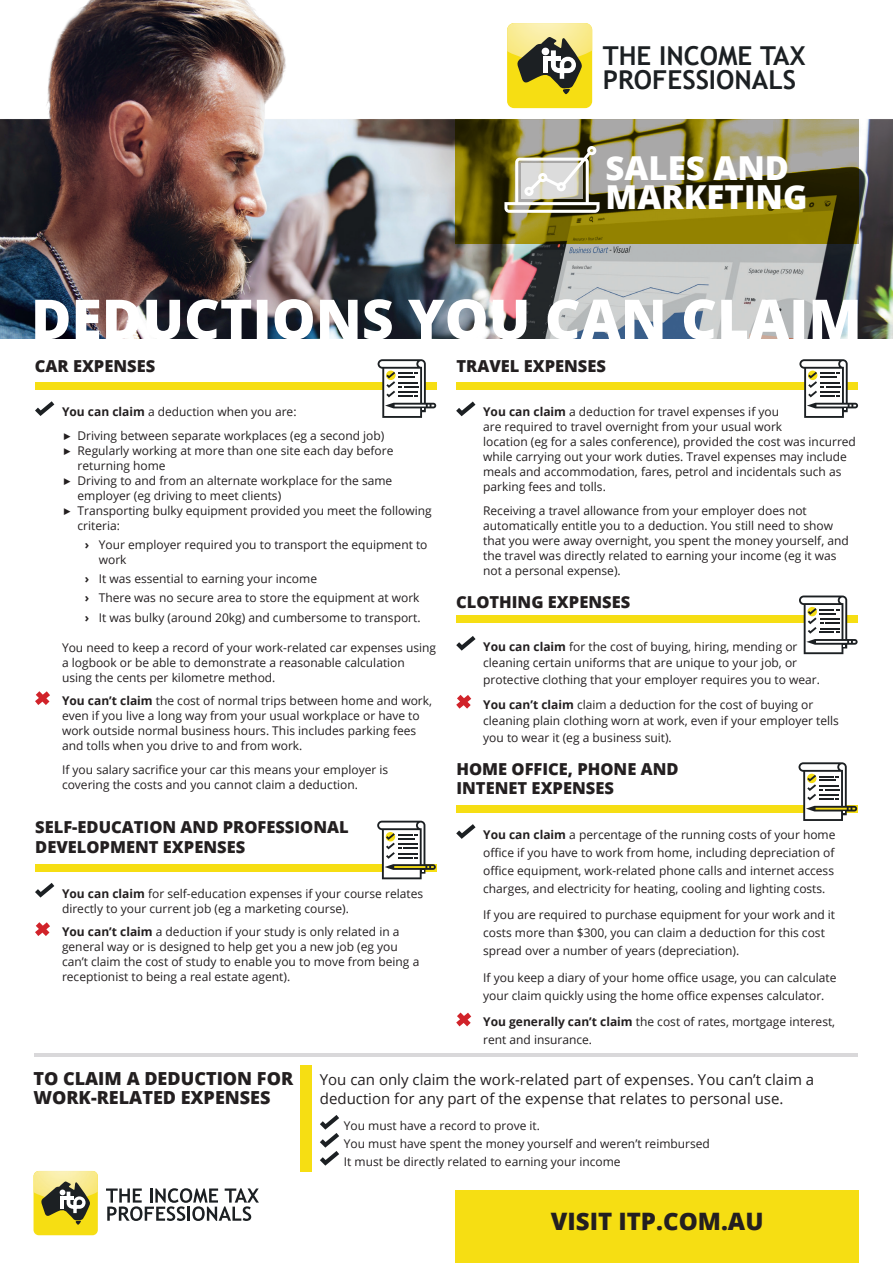
<style>
.page{position:relative;width:893px;height:1263px;background:#fff}
.page>*{position:absolute;margin:0;border:0;box-sizing:border-box;transform-origin:0 0}
.t1{font:800 33px "Open Sans";color:#fff}
.t2{font:700 26.1px/24px "Trebuchet MS";color:#1c2023}
.t3{font:800 24px "Open Sans";color:#231f20}
.t4{font:800 18px/19.5px "Open Sans";color:#231f20}
.t5{font:800 16.5px "Open Sans";color:#231f20}
.t6{font:15px/19.5px "Open Sans";color:#231f20}
.Content{font:12px/15px "Open Sans";color:#231f20}
.Content_Lite{font:12px/15px "Open Sans";color:#231f20}
.s1{font-weight:700}
.s2{font-family:"Source Sans Pro";font-weight:900}
</style>
<div class="page">
<img style="left:0;top:0;width:893px;height:338px">
<div style="left:456px;top:615px;width:402px;height:8px;background:#f6de13"></div>
<div style="left:456px;top:805px;width:402px;height:8px;background:#f6de13"></div>
<svg style="left:455px;top:120px;width:404px;height:124px;background:#797132"></svg>
<svg style="left:35px;top:299px;width:822px;height:40px"></svg>
<svg style="left:320px;top:1115px;width:19px;height:50px"></svg>
<svg style="left:35px;top:401px;width:19px;height:15px"></svg>
<svg style="left:35px;top:691px;width:15px;height:14px"></svg>
<svg style="left:456px;top:401px;width:19px;height:15px"></svg>
<svg style="left:35px;top:883px;width:19px;height:14px"></svg>
<svg style="left:35px;top:922px;width:15px;height:14px"></svg>
<svg style="left:456px;top:824px;width:20px;height:15px"></svg>
<svg style="left:456px;top:1012px;width:15px;height:14px"></svg>
<svg style="left:456px;top:636px;width:20px;height:15px"></svg>
<svg style="left:456px;top:695px;width:15px;height:14px"></svg>
<div style="left:300px;top:1064px;width:12px;height:107px;background:#f6de13"></div>
<div style="left:35px;top:382px;width:402px;height:8px;background:#f6de13"></div>
<div style="left:456px;top:382px;width:402px;height:8px;background:#f6de13"></div>
<div style="left:35px;top:864px;width:402px;height:8px;background:#f6de13"></div>
<hr style="left:34px;top:1054px;width:824px;height:3px;background:#d9d8da">
<svg style="left:378px;top:359px;width:58px;height:59px"></svg>
<svg style="left:799px;top:595px;width:59px;height:59px"></svg>
<svg style="left:798px;top:762px;width:59px;height:59px"></svg>
<svg style="left:377px;top:821px;width:59px;height:58px"></svg>
<svg style="left:799px;top:359px;width:59px;height:59px"></svg>
<div style="left:34px;top:1171px;width:64px;height:64px;background:#f6de13;border-radius:5px"></div>
<img style="left:34px;top:1171px;width:64px;height:29px">
<svg style="left:41px;top:1181px;width:49px;height:44px"></svg>
<svg style="left:106px;top:1188px;width:153px;height:33px"></svg>
<svg style="left:504px;top:146px;width:96px;height:67px"></svg>
<div style="left:507px;top:23px;width:85px;height:85px;background:#f6de13;border-radius:7px"></div>
<img style="left:507px;top:23px;width:85px;height:38px">
<svg style="left:517px;top:36px;width:65px;height:59px"></svg>
<div style="left:542px;top:48px;width:7px;height:7px;background:#fff;border-radius:50%"></div>
<div style="left:455px;top:1190px;width:404px;height:73px;background:#f6de13"></div>
<h2 class="t2" style="left:603px;top:44px;width:204px">THE INCOME TAX<br>PROFESSIONALS</h2>
<p class="t1" style="left:606px;top:143px;width:185px">SALES AND</p>
<p class="t1" style="left:606px;top:172px;width:203px">MARKETING</p>
<p class="t5" style="left:35px;top:353px;width:122px">CAR EXPENSES</p>
<p class="t5" style="left:456px;top:353px;width:151px">TRAVEL EXPENSES</p>
<p class="Content" style="left:62px;top:404px;width:236px"><span class="s1">You can claim</span> a deduction when you are:</p>
<p class="Content" style="left:64px;top:427px;width:322px"><span class="s2">▶</span> Driving between separate workplaces (eg a second job)</p>
<p class="Content" style="left:78px;top:442px;width:317px;text-indent:-14px"><span class="s2">▶</span> Regularly working at more than one site each day before returning home</p>
<p class="Content" style="left:78px;top:472px;width:316px;text-indent:-14px"><span class="s2">▶</span> Driving to and from an alternate workplace for the same employer (eg driving to meet clients)</p>
<p class="Content" style="left:78px;top:502px;width:356px;text-indent:-14px"><span class="s2">▶</span> Transporting bulky equipment provided you meet the following criteria:</p>
<p class="Content" style="left:99px;top:537px;width:330px;text-indent:-14px"><span class="s1">›</span> Your employer required you to transport the equipment to work</p>
<p class="Content" style="left:85px;top:571px;width:234px"><span class="s1">›</span> It was essential to earning your income</p>
<p class="Content" style="left:85px;top:590px;width:336px"><span class="s1">›</span> There was no secure area to store the equipment at work</p>
<p class="Content" style="left:85px;top:609px;width:337px"><span class="s1">›</span> It was bulky (around 20kg) and cumbersome to transport.</p>
<p class="Content" style="left:62px;top:639px;width:376px">You need to keep a record of your work-related car expenses using a logbook or be able to demonstrate a reasonable calculation using the cents per kilometre method.</p>
<p class="Content" style="left:62px;top:693px;width:372px"><span class="s1">You can’t claim</span> the cost of normal trips between home and work, even if you live a long way from your usual workplace or have to work outside normal business hours. This includes parking fees and tolls when you drive to and from work.</p>
<p class="Content_Lite" style="left:62px;top:761px;width:328px">If you salary sacrifice your car this means your employer is covering the costs and you cannot claim a deduction.</p>
<p class="t5" style="left:35px;top:815px;width:315px">SELF-EDUCATION AND PROFESSIONAL</p>
<p class="t5" style="left:35px;top:834px;width:212px">DEVELOPMENT EXPENSES</p>
<p class="Content" style="left:62px;top:885px;width:363px"><span class="s1">You can claim</span> for self-education expenses if your course relates directly to your current job (eg a marketing course).</p>
<p class="Content" style="left:62px;top:924px;width:359px"><span class="s1">You can’t claim</span> a deduction if your study is only related in a general way or is designed to help get you a new job (eg you can’t claim the cost of study to enable you to move from being a receptionist to being a real estate agent).</p>
<p class="Content" style="left:483px;top:404px;width:374px"><span class="s1">You can claim</span> a deduction for travel expenses if you<br>are required to travel overnight from your usual work<br>location (eg for a sales conference), provided the cost was incurred while carrying out your work duties. Travel expenses may include meals and accommodation, fares, petrol and incidentals such as parking fees and tolls.</p>
<p class="Content" style="left:483px;top:503px;width:367px">Receiving a travel allowance from your employer does not automatically entitle you to a deduction. You still need to show that you were away overnight, you spent the money yourself, and the travel was directly related to earning your income (eg it was not a personal expense).</p>
<p class="t5" style="left:456px;top:590px;width:176px">CLOTHING EXPENSES</p>
<p class="Content" style="left:483px;top:638px;width:338px;line-height:16.5px"><span class="s1">You can claim</span> for the cost of buying, hiring, mending or cleaning certain uniforms that are unique to your job, or protective clothing that your employer requires you to wear.</p>
<p class="Content" style="left:483px;top:696px;width:357px;line-height:16.5px"><span class="s1">You can’t claim</span> claim a deduction for the cost of buying or cleaning plain clothing worn at work, even if your employer tells you to wear it (eg a business suit).</p>
<p class="t5" style="left:456px;top:756px;width:224px">HOME OFFICE, PHONE AND</p>
<p class="t5" style="left:456px;top:776px;width:159px">INTENET EXPENSES</p>
<p class="Content" style="left:483px;top:825px;width:354px;line-height:18px"><span class="s1">You can claim</span> a percentage of the running costs of your home office if you have to work from home, including depreciation of office equipment, work-related phone calls and internet access charges, and electricity for heating, cooling and lighting costs.</p>
<p class="Content" style="left:483px;top:906px;width:353px;line-height:18px">If you are required to purchase equipment for your work and it costs more than $300, you can claim a deduction for this cost spread over a number of years (depreciation).</p>
<p class="Content" style="left:483px;top:968px;width:355px;line-height:18px">If you keep a diary of your home office usage, you can calculate your claim quickly using the home office expenses calculator.</p>
<p class="Content" style="left:483px;top:1013px;width:353px;line-height:18px"><span class="s1">You generally can’t claim</span> the cost of rates, mortgage interest, rent and insurance.</p>
<p class="t4" style="left:33px;top:1067px;width:261px">TO CLAIM A DEDUCTION FOR<br>WORK-RELATED EXPENSES</p>
<p class="t6" style="left:320px;top:1069px;width:496px">You can only claim the work-related part of expenses. You can’t claim a deduction for any part of the expense that relates to personal use.</p>
<p class="Content" style="left:344px;top:1117px;width:198px">You must have a record to prove it.</p>
<p class="Content" style="left:344px;top:1135px;width:368px">You must have spent the money yourself and weren’t reimbursed</p>
<p class="Content" style="left:344px;top:1153px;width:278px">It must be directly related to earning your income</p>
<h3 class="t3" style="left:551px;top:1203px;width:214px">VISIT ITP.COM.AU</h3>
</div>
